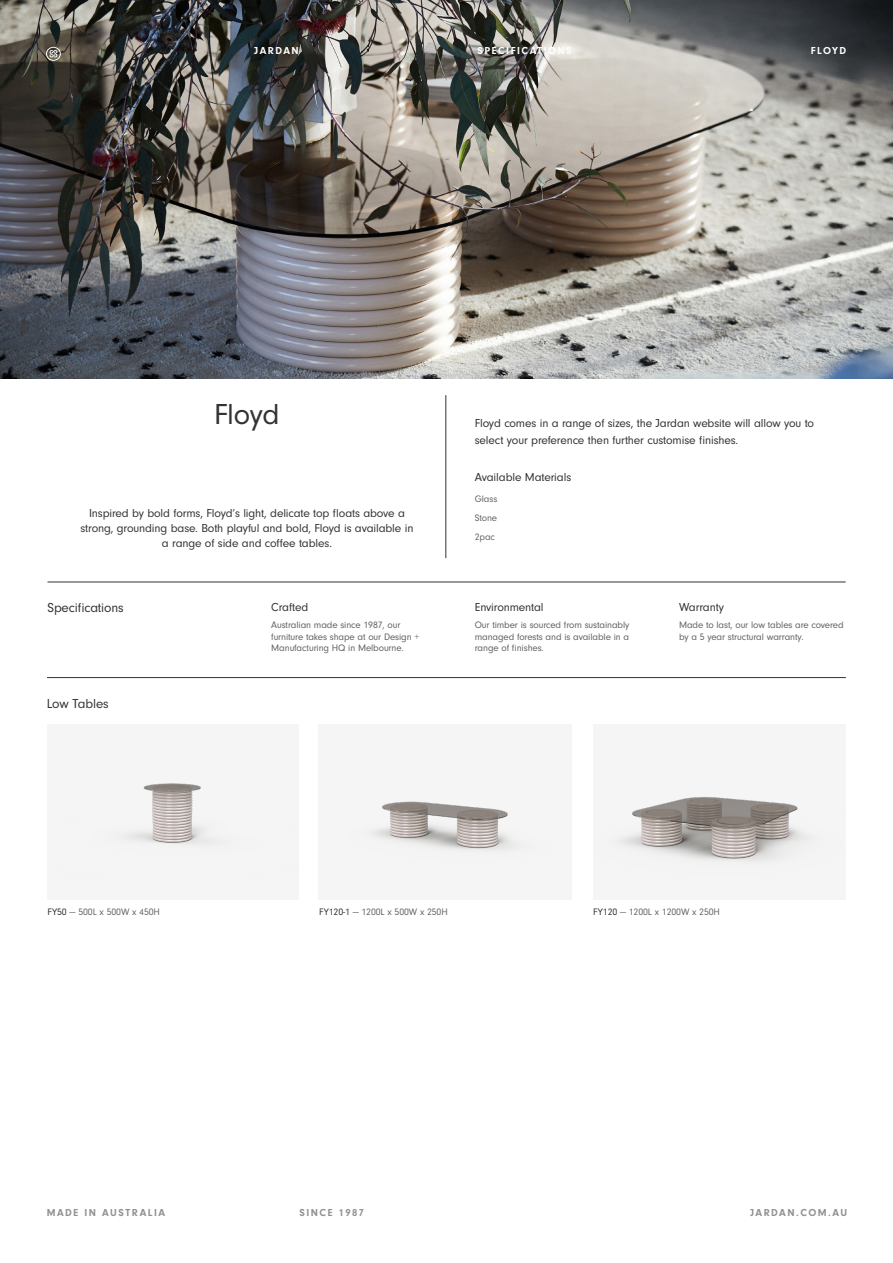
<style>
.page{position:relative;width:893px;height:1263px;background:#fff}
.page>*{position:absolute;margin:0;border:0;box-sizing:border-box;transform-origin:0 0}
.H2_-_32pt_Regular{font:30px "Neuzeit Gro";letter-spacing:-.015em;color:#333}
.H2_-_32pt_Regular-2{font:13.5px "Neuzeit Gro";letter-spacing:-.01em;color:#333}
.H2_-_32pt_Regular-3{font:12px/15px "Neuzeit Gro";letter-spacing:-.01em;color:#333}
.t1{font:700 10.5px "Neuzeit Gro";letter-spacing:.14em;color:#8f9194}
.t2{font:700 10.5px "Neuzeit Gro";letter-spacing:.14em;color:#fff}
.H2_-_32pt_Regular-4{font:9.75px/11.7px "Neuzeit Gro";letter-spacing:-.01em;color:#626262}
.H2_-_32pt_Regular-5{font:9.75px "Neuzeit Gro";letter-spacing:-.01em;color:#666}
.s1{color:#333}
</style>
<div class="page">
<img style="left:0;top:0;width:893px;height:378px">
<div style="left:48px;top:725px;width:251px;height:175px;background:#f5f5f5"></div>
<div style="left:319px;top:725px;width:253px;height:175px;background:#f5f5f5"></div>
<div style="left:593px;top:725px;width:253px;height:175px;background:#f5f5f5"></div>
<hr style="left:48px;top:582px;width:798px;height:1px;background:#333">
<hr style="left:446px;top:395px;width:1px;height:163px;background:#333">
<hr style="left:47px;top:677px;width:799px;height:1px;background:#333">
<img style="left:128px;top:783px;width:80px;height:61px">
<img style="left:373px;top:801px;width:140px;height:49px">
<img style="left:622px;top:797px;width:184px;height:64px">
<svg style="left:46px;top:47px;width:15px;height:14px"></svg>
<p class="t2" style="left:254px;top:44px;width:46px">JARDAN</p>
<p class="t2" style="left:477px;top:44px;width:96px">SPECIFICATIONS</p>
<p class="t2" style="left:811px;top:44px;width:37px">FLOYD</p>
<p class="H2_-_32pt_Regular" style="left:214px;top:398px;width:67px">Floyd</p>
<p class="H2_-_32pt_Regular-3" style="left:80px;top:506px;width:334px;text-align:center">Inspired by bold forms, Floyd’s light, delicate top floats above a strong, grounding base. Both playful and bold, Floyd is available in a range of side and coffee tables.</p>
<p class="H2_-_32pt_Regular-2" style="left:48px;top:601px;width:78px">Specifications</p>
<p class="H2_-_32pt_Regular-3" style="left:271px;top:600px;width:39px">Crafted</p>
<p class="H2_-_32pt_Regular-4" style="left:271px;top:619px;width:150px">Australian made since 1987, our furniture takes shape at our Design +<br>Manufacturing HQ in Melbourne.</p>
<p class="H2_-_32pt_Regular-2" style="left:47px;top:696px;width:63px">Low Tables</p>
<p class="H2_-_32pt_Regular-3" style="left:475px;top:415px;width:341px;line-height:17.4px">Floyd comes in a range of sizes, the Jardan website will allow you to select your preference then further customise finishes.</p>
<p class="H2_-_32pt_Regular-3" style="left:475px;top:470px;width:98px">Available Materials</p>
<p class="H2_-_32pt_Regular-5" style="left:475px;top:494px;width:24px">Glass</p>
<p class="H2_-_32pt_Regular-5" style="left:475px;top:532px;width:22px">2pac</p>
<p class="H2_-_32pt_Regular-5" style="left:475px;top:513px;width:24px">Stone</p>
<p class="H2_-_32pt_Regular-3" style="left:475px;top:600px;width:70px">Environmental</p>
<p class="H2_-_32pt_Regular-4" style="left:475px;top:619px;width:156px;text-align:justify">Our timber is sourced from sustainably managed forests and is available in a range of finishes.</p>
<p class="H2_-_32pt_Regular-3" style="left:679px;top:600px;width:47px">Warranty</p>
<p class="H2_-_32pt_Regular-4" style="left:679px;top:619px;width:166px">Made to last, our low tables are covered by a 5 year structural warranty.</p>
<p class="H2_-_32pt_Regular-5" style="left:48px;top:906px;width:114px"><span class="s1">FY50</span> — 500L x 500W x 450H</p>
<p class="H2_-_32pt_Regular-5" style="left:319px;top:906px;width:130px"><span class="s1">FY120-1</span> — 1200L x 500W x 250H</p>
<p class="H2_-_32pt_Regular-5" style="left:593px;top:906px;width:128px"><span class="s1">FY120</span> — 1200L x 1200W x 250H</p>
<p class="t1" style="left:47px;top:1207px;width:120px">MADE IN AUSTRALIA</p>
<p class="t1" style="left:299px;top:1207px;width:66px">SINCE 1987</p>
<p class="t1" style="left:750px;top:1207px;width:98px">JARDAN.COM.AU</p>
</div>
